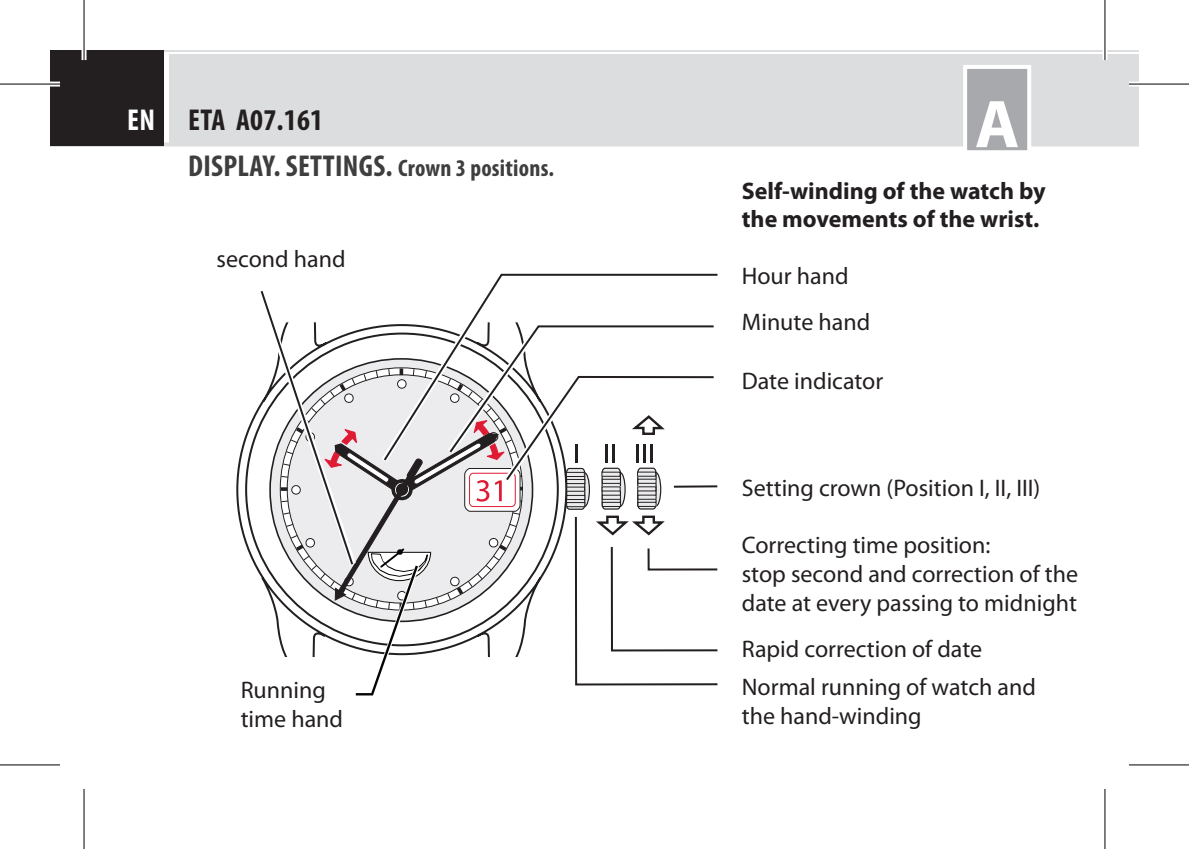
<style>
.page{position:relative;width:1189px;height:849px;background:#fff}
.page>*{position:absolute;margin:0;border:0;box-sizing:border-box;transform-origin:0 0}
.t1{font:700 68px "Myriad Pro";color:#fff}
.t2{font:700 condensed 30.4px/45.6px "Myriad Pro";letter-spacing:.01em;color:#3e3e3f}
.t3{font:24px/28.8px "Myriad Pro";color:#231f20}
.t4{font:700 24px/28.8px "Myriad Pro";color:#231f20}
.s1{color:#fff}
.s2{color:#231f20}
.s3{font-size:24px}
</style>
<div class="page">
<svg style="left:163px;top:50px;width:975px;height:96px"></svg>
<svg style="left:236px;top:417px;width:17px;height:145px"></svg>
<div style="left:169px;top:54px;width:969px;height:92px;background:#dcdddf"></div>
<div style="left:50px;top:50px;width:113px;height:96px;background:#231f20"></div>
<div style="left:963px;top:65px;width:68px;height:89px;background:#a8a9ad;border:4px solid #fff"></div>
<svg style="left:494px;top:273px;width:224px;height:11px"></svg>
<svg style="left:253px;top:284px;width:465px;height:412px"></svg>
<div style="left:0;top:82px;width:60px;height:5px;background:#fff"></div>
<div style="left:1128px;top:82px;width:60px;height:5px;background:#fff"></div>
<svg style="left:0;top:765px;width:60px;height:1px"></svg>
<svg style="left:1129px;top:765px;width:59px;height:1px"></svg>
<hr style="left:82px;top:0;width:4px;height:60px;background:#fff">
<svg style="left:1102px;top:0;width:5px;height:60px"></svg>
<svg style="left:1105px;top:789px;width:1px;height:59px"></svg>
<hr style="left:0;top:83px;width:60px;height:2px;background:#000">
<hr style="left:1128px;top:83px;width:60px;height:2px;background:#000">
<hr style="left:0;top:764px;width:60px;height:1px;background:#000">
<hr style="left:1128px;top:764px;width:60px;height:1px;background:#000">
<hr style="left:83px;top:0;width:2px;height:60px;background:#000">
<hr style="left:83px;top:788px;width:2px;height:60px;background:#000">
<hr style="left:1104px;top:0;width:1px;height:60px;background:#000">
<hr style="left:1104px;top:788px;width:1px;height:60px;background:#000">
<p class="t2" style="left:188px;top:97px;width:367px;text-indent:-61px"><span class="s1">EN</span> <span class="s2">ETA A07.161<br></span>DISPLAY. SETTINGS. <span class="s3">Crown 3 positions.</span></p>
<p class="t3" style="left:216px;top:244px;width:130px">second hand</p>
<p class="t3" style="left:241px;top:674px;width:104px">Running time hand</p>
<h1 class="t1" style="left:974px;top:80px;width:46px">A</h1>
<p class="t4" style="left:741px;top:175px;width:305px">Self-winding of the watch by the movements of the wrist.</p>
<p class="t3" style="left:741px;top:261px;width:108px">Hour hand</p>
<p class="t3" style="left:741px;top:307px;width:130px">Minute hand</p>
<p class="t3" style="left:741px;top:366px;width:143px">Date indicator</p>
<p class="t3" style="left:741px;top:473px;width:300px">Setting crown (Position I, II, III)</p>
<p class="t3" style="left:741px;top:530px;width:338px">Correcting time position:<br>stop second and correction of the date at every passing to midnight</p>
<p class="t3" style="left:741px;top:634px;width:242px">Rapid correction of date</p>
<p class="t3" style="left:741px;top:672px;width:296px">Normal running of watch and the hand-winding</p>
</div>
